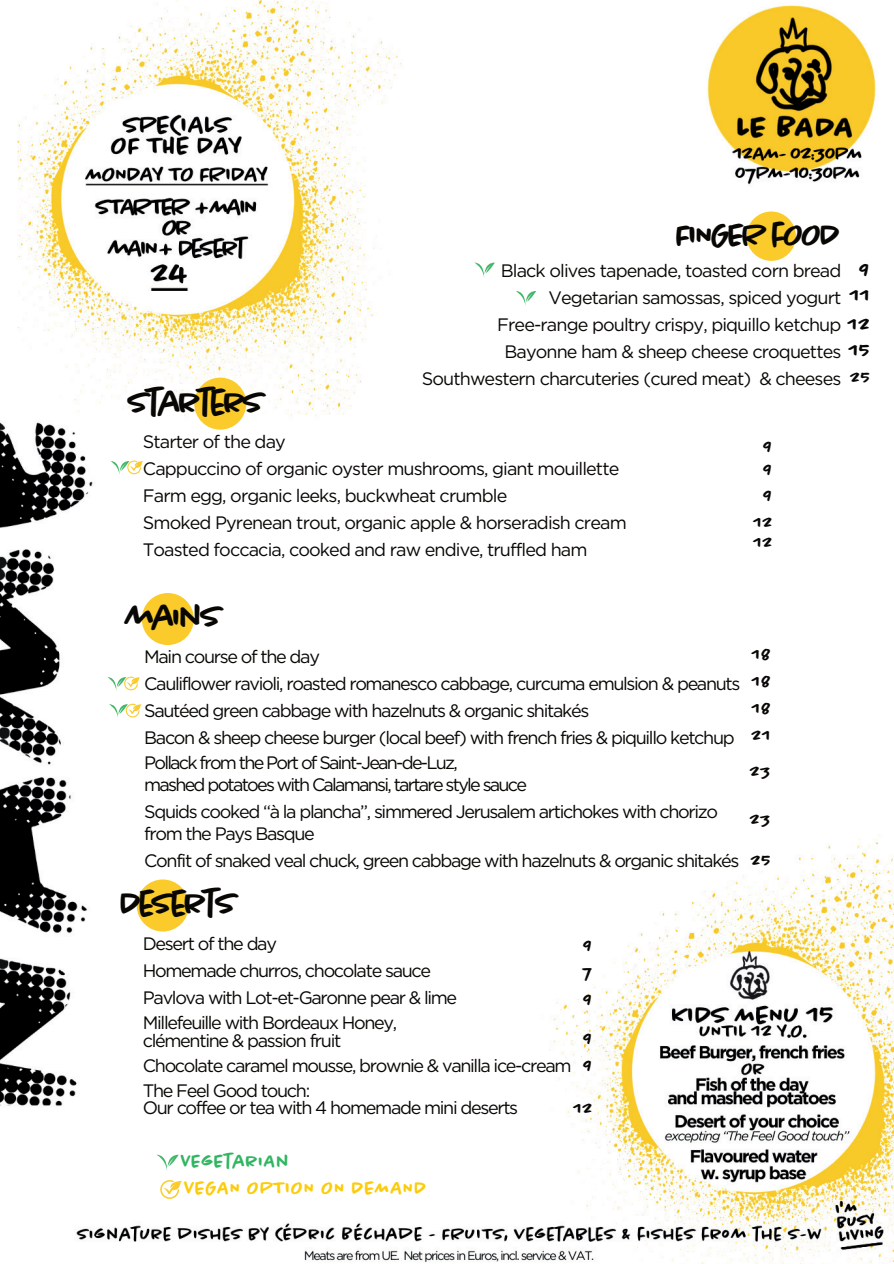
<style>
.page{position:relative;width:894px;height:1264px;background:#fff}
.page>*{position:absolute;margin:0;border:0;box-sizing:border-box;transform-origin:0 0}
.t1{font:500 36px "Chantal";letter-spacing:-.1em;color:#080704}
.t2{font:500 34.2px "Chantal";letter-spacing:-.1em;color:#080704}
.t3{font:500 21px/27.9px "Chantal";color:#080705;text-align:center}
.t4{font:500 20.1px "Chantal";letter-spacing:.005em;color:#fccb0b}
.t5{font:500 19.5px "Chantal";letter-spacing:.005em;color:#31b561}
.t6{font:18px/27px "Gotham";letter-spacing:-.075em;color:#080704}
.t7{font:18px/27px "Gotham";letter-spacing:-.05em;color:#080704;text-align:right}
.t8{font:18px/21.8px "Gotham";letter-spacing:-.1em;color:#080704}
.t9{font:500 18px/27px "Chantal";letter-spacing:.005em;color:#080705}
</style>
<div class="page">
<img style="left:0;top:0;width:893px;height:1263px">
<div style="left:137px;top:879px;width:52px;height:52px;background:#facb2a;border-radius:50%"></div>
<div style="left:746px;top:211px;width:49px;height:50px;background:#facb2a;border-radius:50%"></div>
<svg style="left:515px;top:291px;width:20px;height:14px"></svg>
<svg style="left:160px;top:1180px;width:22px;height:18px"></svg>
<svg style="left:156px;top:1154px;width:23px;height:16px"></svg>
<div style="left:194px;top:377px;width:52px;height:52px;background:#facb2a;border-radius:50%"></div>
<div style="left:142px;top:593px;width:52px;height:52px;background:#facb2a;border-radius:50%"></div>
<svg style="left:110px;top:460px;width:33px;height:14px"></svg>
<svg style="left:107px;top:676px;width:33px;height:14px"></svg>
<svg style="left:109px;top:703px;width:32px;height:14px"></svg>
<svg style="left:474px;top:262px;width:20px;height:15px"></svg>
<h2 class="t2" style="left:675px;top:214px;width:167px">FINGER fOOD</h2>
<p class="t7" style="left:422px;top:256px;width:421px">Black olives tapenade, toasted corn bread Vegetarian samossas, spiced yogurt<br>Free-range poultry crispy, piquillo ketchup Bayonne ham &amp; sheep cheese croquettes Southwestern charcuteries (cured meat) &amp; cheeses</p>
<p class="t3" style="left:848px;top:254px;width:24px">9<br>11<br>12</p>
<p class="t3" style="left:848px;top:336px;width:24px">15</p>
<p class="t9" style="left:850px;top:364px;width:22px">25</p>
<h1 class="t1" style="left:128px;top:380px;width:139px">Starters</h1>
<p class="t7" style="left:143px;top:427px;width:485px;text-align:left">Starter of the day<br>Cappuccino of organic oyster mushrooms, giant mouillette Farm egg, organic leeks, buckwheat crumble<br>Smoked Pyrenean trout, organic apple &amp; horseradish cream Toasted foccacia, cooked and raw endive, truffled ham</p>
<p class="t9" style="left:763px;top:433px;width:12px;line-height:23.7px">9<br>9</p>
<p class="t9" style="left:753px;top:481px;width:21px;line-height:27.5px;text-align:center">9<br>12</p>
<p class="t9" style="left:753px;top:529px;width:21px">12</p>
<h1 class="t1" style="left:125px;top:594px;width:99px">mains</h1>
<p class="t6" style="left:144px;top:643px;width:597px">Main course of the day<br>Cauliflower ravioli, roasted romanesco cabbage, curcuma emulsion &amp; peanuts Sautéed green cabbage with hazelnuts &amp; organic shitakés<br>Bacon &amp; sheep cheese burger (local beef) with french fries &amp; piquillo ketchup</p>
<p class="t8" style="left:144px;top:751px;width:384px">Pollack from the Port of Saint-Jean-de-Luz,<br>mashed potatoes with Calamansi, tartare style sauce</p>
<p class="t6" style="left:144px;top:800px;width:575px;line-height:21.8px">Squids cooked “à la plancha”, simmered Jerusalem artichokes with chorizo from the Pays Basque</p>
<p class="t6" style="left:144px;top:846px;width:596px">Confit of snaked veal chuck, green cabbage with hazelnuts &amp; organic shitakés</p>
<h1 class="t1" style="left:120px;top:880px;width:120px">Deserts</h1>
<p class="t6" style="left:143px;top:929px;width:316px">Desert of the day<br>Homemade churros, chocolate sauce<br>Pavlova with Lot-et-Garonne pear &amp; lime</p>
<p class="t6" style="left:143px;top:1013px;width:256px;line-height:17.7px">Millefeuille with Bordeaux Honey, clémentine &amp; passion fruit</p>
<p class="t6" style="left:143px;top:1052px;width:430px;line-height:24.8px">Chocolate caramel mousse, brownie &amp; vanilla ice-cream<br>The Feel Good touch:</p>
<p class="t6" style="left:143px;top:1093px;width:377px">Our coffee or tea with 4 homemade mini deserts</p>
<p class="t9" style="left:582px;top:930px;width:12px;text-align:justify">9<br>7<br>9</p>
<p class="t9" style="left:583px;top:1023px;width:12px">9<br>9</p>
<p class="t9" style="left:573px;top:1094px;width:21px">12</p>
<p class="t9" style="left:752px;top:640px;width:21px">18</p>
<p class="t9" style="left:752px;top:667px;width:21px">18</p>
<p class="t9" style="left:752px;top:694px;width:21px">18</p>
<p class="t9" style="left:750px;top:717px;width:23px;line-height:35.7px">21<br>23</p>
<p class="t9" style="left:750px;top:806px;width:23px">23</p>
<p class="t9" style="left:750px;top:847px;width:22px">25</p>
<p class="t5" style="left:181px;top:1149px;width:110px">VEgEtariAn</p>
<p class="t4" style="left:185px;top:1175px;width:244px">VEGAN OPTION ON DEMAND</p>
</div>
